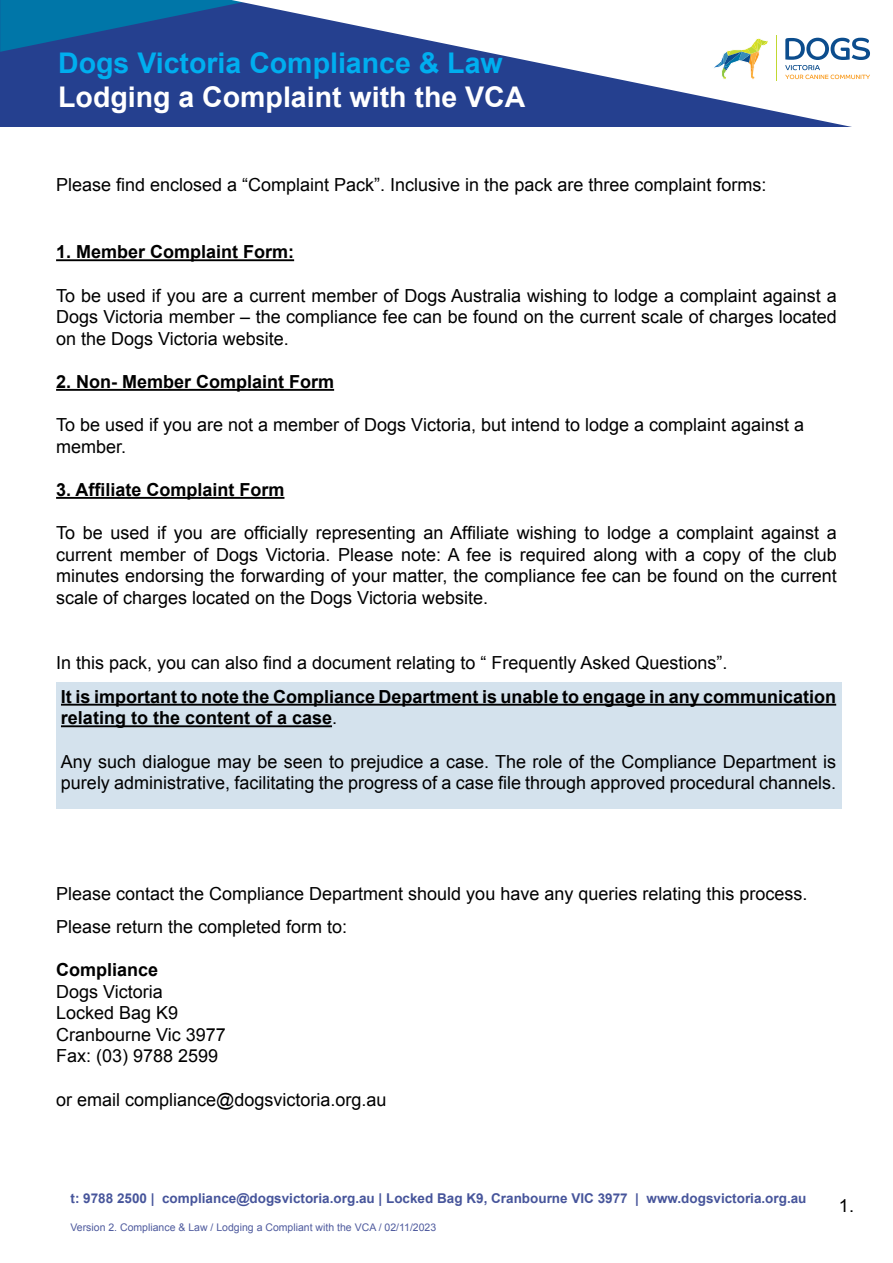
<style>
.page{position:relative;width:893px;height:1263px;background:#fff}
.page>*{position:absolute;margin:0;border:0;box-sizing:border-box;transform-origin:0 0}
.t1{font:700 28.5px "Arial";color:#fff}
.t2{font:700 28.5px "Arial";color:#00aeef}
.t3{font:18px/21.6px "Arial";color:#000}
.t4{font:700 18px/21.6px "Arial";color:#000}
.t5{font:700 13.5px "Arial";color:#47559b}
.t6{font:10.5px "Arial";color:#4f5b9e}
.s1{font-weight:400}
</style>
<div class="page">
<div style="left:0;top:0;width:893px;height:127px;background:#25408f"></div>
<svg style="left:0;top:0;width:232px;height:52px"></svg>
<svg style="left:232px;top:0;width:661px;height:127px"></svg>
<svg style="left:777px;top:38px;width:93px;height:42px;background:#c7d2dc"></svg>
<hr style="left:775px;top:35px;width:1px;height:46px;background:#c1d831">
<svg style="left:711px;top:38px;width:58px;height:43px;background:#dfe7d8"></svg>
<hr style="left:56px;top:259px;width:238px;height:2px;background:#000">
<hr style="left:56px;top:389px;width:278px;height:2px;background:#000">
<hr style="left:56px;top:497px;width:228px;height:2px;background:#000">
<div style="left:56px;top:682px;width:786px;height:127px;background:#d4e2ed"></div>
<hr style="left:61px;top:704px;width:775px;height:2px;background:#000">
<hr style="left:61px;top:725px;width:271px;height:2px;background:#000">
<h1 class="t2" style="left:58px;top:44px;width:446px">Dogs Victoria Compliance &amp; Law</h1>
<h1 class="t1" style="left:58px;top:78px;width:469px">Lodging a Complaint with the VCA</h1>
<p class="t3" style="left:56px;top:174px;width:712px">Please find enclosed a “Complaint Pack”. Inclusive in the pack are three complaint forms:</p>
<p class="t4" style="left:56px;top:242px;width:240px">1. Member Complaint Form:</p>
<p class="t3" style="left:56px;top:285px;width:782px;text-align:justify">To be used if you are a current member of Dogs Australia wishing to lodge a complaint against a Dogs Victoria member – the compliance fee can be found on the current scale of charges located on the Dogs Victoria website.</p>
<p class="t4" style="left:56px;top:371px;width:280px">2. Non- Member Complaint Form</p>
<p class="t3" style="left:56px;top:414px;width:750px">To be used if you are not a member of Dogs Victoria, but intend to lodge a complaint against a member.</p>
<p class="t4" style="left:56px;top:479px;width:230px">3. Affiliate Complaint Form</p>
<p class="t3" style="left:56px;top:522px;width:782px;text-align:justify">To be used if you are officially representing an Affiliate wishing to lodge a complaint against a current member of Dogs Victoria. Please note: A fee is required along with a copy of the club minutes endorsing the forwarding of your matter, the compliance fee can be found on the current scale of charges located on the Dogs Victoria website.</p>
<p class="t3" style="left:56px;top:652px;width:673px">In this pack, you can also find a document relating to “ Frequently Asked Questions”.</p>
<p class="t4" style="left:61px;top:686px;width:777px">It is important to note the Compliance Department is unable to engage in any communication relating to the content of a case<span class="s1">.</span></p>
<p class="t3" style="left:61px;top:751px;width:777px">Any such dialogue may be seen to prejudice a case. The role of the Compliance Department is purely administrative, facilitating the progress of a case file through approved procedural channels.</p>
<p class="t3" style="left:56px;top:878px;width:753px;line-height:32.5px">Please contact the Compliance Department should you have any queries relating this process.<br>Please return the completed form to:</p>
<p class="t4" style="left:56px;top:959px;width:104px">Compliance</p>
<p class="t3" style="left:56px;top:980px;width:171px">Dogs Victoria<br>Locked Bag K9<br>Cranbourne Vic 3977<br>Fax: (03) 9788 2599</p>
<p class="t3" style="left:56px;top:1088px;width:332px">or email compliance@dogsvictoria.org.au</p>
<p class="t5" style="left:71px;top:1189px;width:737px">t: 9788 2500 | compliance@dogsvictoria.org.au | Locked Bag K9, Cranbourne VIC 3977 | www.dogsvictoria.org.au</p>
<p class="t6" style="left:71px;top:1221px;width:367px">Version 2. Compliance &amp; Law / Lodging a Compliant with the VCA / 02/11/2023</p>
<p class="t3" style="left:839px;top:1195px;width:17px">1.</p>
</div>
